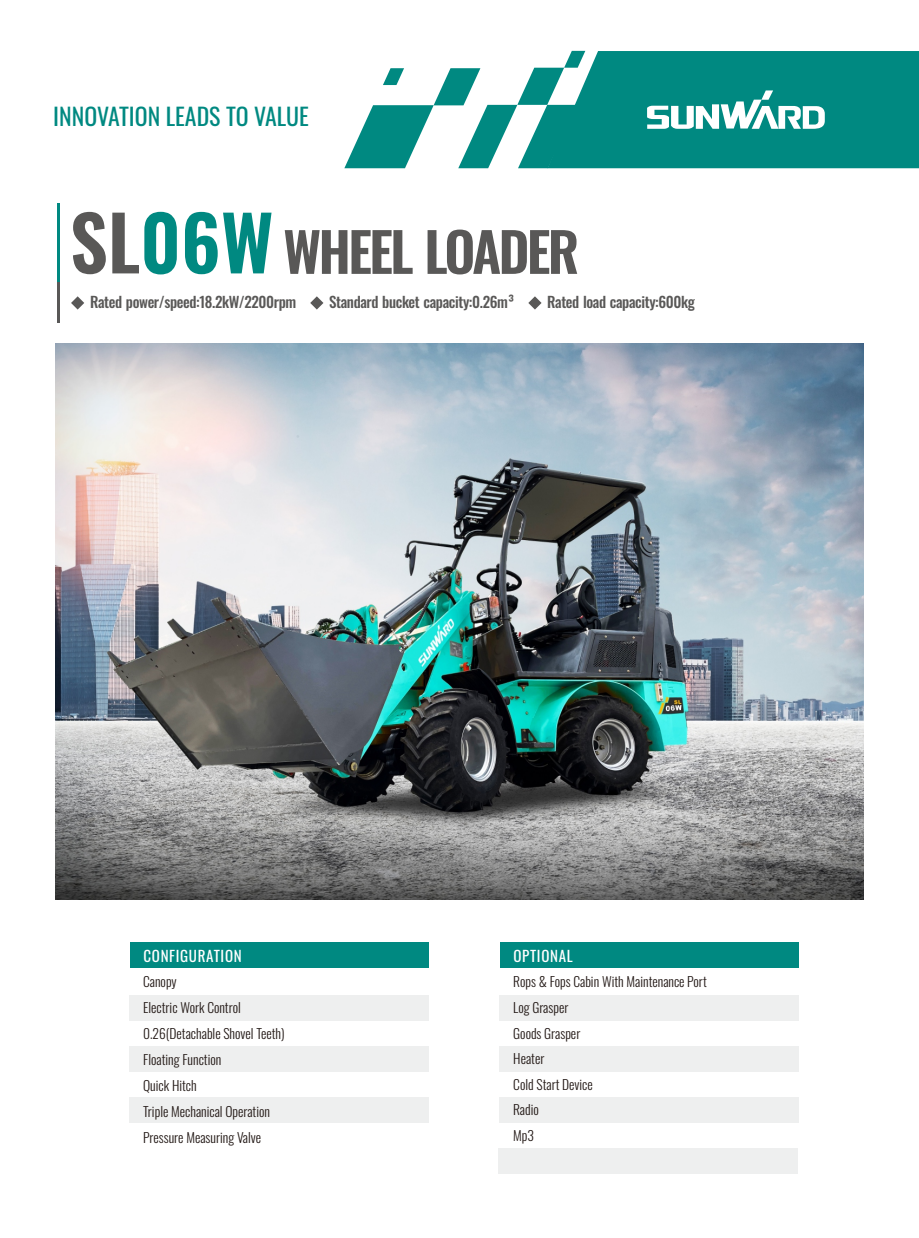
<style>
.page{position:relative;width:919px;height:1238px;background:#fff}
.page>*{position:absolute;margin:0;border:0;box-sizing:border-box;transform-origin:0 0}
.t1{font:600 75px "Oswald";color:#008981}
.t2{font:600 54px "Oswald";letter-spacing:-.05em;color:#595857}
.t3{font:23.85px "Oswald";color:#008981}
.t4{font:500 15px "Oswald";letter-spacing:-.025em;color:#595857}
.t5{font:15px "Oswald";letter-spacing:.045em;color:#fff}
.t6{font:300 13.5px/26.1px "Oswald";color:#231916}
.s1{color:#595857}
</style>
<div class="page">
<div style="left:498px;top:1148px;width:299px;height:26px;background:#eeefef"></div>
<hr style="left:57px;top:204px;width:2px;height:78px;background:#008981">
<hr style="left:57px;top:282px;width:2px;height:41px;background:#595857">
<svg style="left:344px;top:51px;width:574px;height:117px"></svg>
<div style="left:130px;top:942px;width:298px;height:26px;background:#008981"></div>
<div style="left:130px;top:994px;width:298px;height:26px;background:#eeefef"></div>
<div style="left:130px;top:1045px;width:298px;height:26px;background:#eeefef"></div>
<div style="left:130px;top:1096px;width:298px;height:26px;background:#eeefef"></div>
<div style="left:499px;top:942px;width:299px;height:26px;background:#008981"></div>
<div style="left:499px;top:994px;width:299px;height:26px;background:#eeefef"></div>
<div style="left:499px;top:1045px;width:299px;height:26px;background:#eeefef"></div>
<div style="left:499px;top:1096px;width:299px;height:26px;background:#eeefef"></div>
<img style="left:55px;top:343px;width:808px;height:556px">
<svg style="left:71px;top:296px;width:13px;height:13px"></svg>
<svg style="left:310px;top:296px;width:13px;height:13px"></svg>
<svg style="left:528px;top:296px;width:13px;height:13px"></svg>
<h3 class="t3" style="left:53px;top:97px;width:257px">INNOVATION LEADS TO VALUE</h3>
<h1 class="t1" style="left:70px;top:184px;width:205px"><span class="s1">SL</span>06W</h1>
<p class="t4" style="left:90px;top:290px;width:208px">Rated power/speed:18.2kW/2200rpm</p>
<p class="t4" style="left:329px;top:290px;width:187px">Standard bucket capacity:0.26m³</p>
<p class="t4" style="left:547px;top:290px;width:149px">Rated load capacity:600kg</p>
<h2 class="t2" style="left:283px;top:209px;width:297px">WHEEL LOADER</h2>
<p class="t5" style="left:143px;top:944px;width:100px">CONFIGURATION</p>
<p class="t6" style="left:143px;top:967px;width:143px">Canopy<br>Electric Work Control<br>0.26(Detachable Shovel Teeth)<br>Floating Function<br>Quick Hitch<br>Triple Mechanical Operation<br>Pressure Measuring Valve</p>
<p class="t5" style="left:513px;top:944px;width:61px">OPTIONAL</p>
<p class="t6" style="left:513px;top:968px;width:195px;line-height:25.7px">Rops &amp; Fops Cabin With Maintenance Port<br>Log Grasper<br>Goods Grasper<br>Heater<br>Cold Start Device<br>Radio<br>Mp3</p>
</div>
